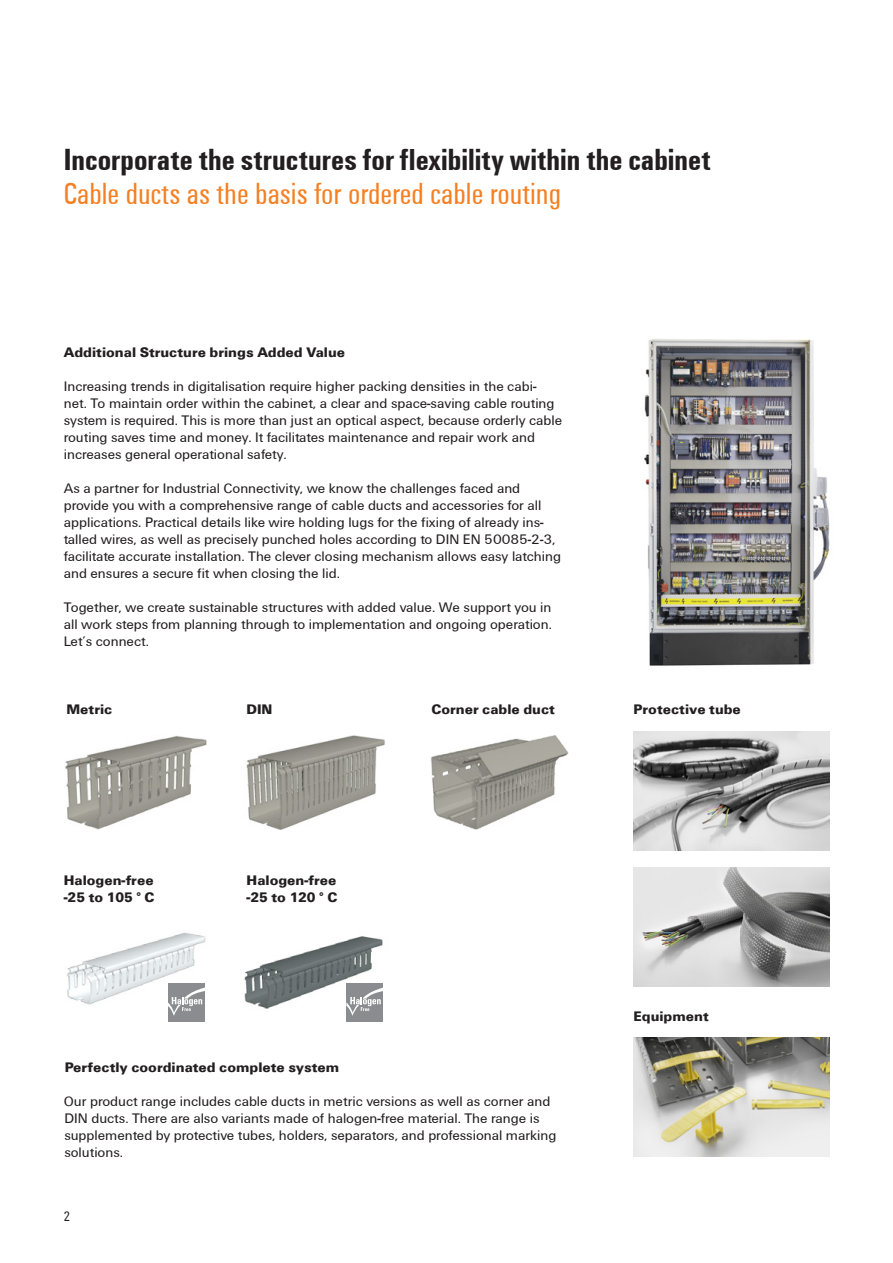
<style>
.page{position:relative;width:893px;height:1263px;background:#fff}
.page>*{position:absolute;margin:0;border:0;box-sizing:border-box;transform-origin:0 0}
.t1{font:700 31.5px "Weidmueller Condensed";color:#231f20}
.t2{font:31.5px "Weidmueller Condensed";color:#f57f21}
.t3{font:14.25px/17px "Weidmueller";color:#231f20}
.t4{font:700 14.25px/17px "Weidmueller";color:#231f20}
.t5{font:14.25px "Weidmueller Condensed";color:#231f20}
</style>
<div class="page">
<img style="left:634px;top:731px;width:195px;height:119px">
<img style="left:634px;top:867px;width:196px;height:119px">
<img style="left:634px;top:1037px;width:195px;height:120px">
<img style="left:644px;top:339px;width:186px;height:327px">
<img style="left:65px;top:736px;width:142px;height:94px">
<img style="left:431px;top:735px;width:138px;height:95px">
<img style="left:246px;top:735px;width:140px;height:95px">
<img style="left:244px;top:936px;width:139px;height:84px">
<img style="left:67px;top:932px;width:139px;height:73px">
<div style="left:168px;top:983px;width:37px;height:39px;background:#8a8c8f"></div>
<svg style="left:168px;top:987px;width:37px;height:29px"></svg>
<div style="left:347px;top:983px;width:36px;height:39px;background:#8a8c8f"></div>
<svg style="left:347px;top:987px;width:36px;height:29px"></svg>
<h1 class="t1" style="left:64px;top:141px;width:648px">Incorporate the structures for flexibility within the cabinet</h1>
<h1 class="t2" style="left:64px;top:175px;width:499px">Cable ducts as the basis for ordered cable routing</h1>
<p class="t4" style="left:64px;top:344px;width:283px">Additional Structure brings Added Value</p>
<p class="t3" style="left:64px;top:378px;width:500px">Increasing trends in digitalisation require higher packing densities in the cabi&shy;net. To maintain order within the cabinet, a clear and space-saving cable routing system is required. This is more than just an optical aspect, because orderly cable routing saves time and money. It facilitates maintenance and repair work and increases general operational safety.</p>
<p class="t3" style="left:64px;top:480px;width:499px">As a partner for Industrial Connectivity, we know the challenges faced and provide you with a comprehensive range of cable ducts and accessories for all applications. Practical details like wire holding lugs for the fixing of already ins&shy;talled wires, as well as precisely punched holes according to DIN EN 50085-2-3, facilitate accurate installation. The clever closing mechanism allows easy latching and ensures a secure fit when closing the lid.</p>
<p class="t3" style="left:64px;top:599px;width:490px;text-align:justify">Together, we create sustainable structures with added value. We support you in all work steps from planning through to implementation and ongoing operation.<br>Let’s connect.</p>
<p class="t4" style="left:66px;top:701px;width:47px">Metric</p>
<p class="t4" style="left:431px;top:701px;width:125px">Corner cable duct</p>
<p class="t4" style="left:246px;top:701px;width:28px">DIN</p>
<p class="t4" style="left:64px;top:871px;width:92px">Halogen-free -25 to 105 ° C</p>
<p class="t4" style="left:247px;top:871px;width:92px">Halogen-free -25 to 120 ° C</p>
<p class="t4" style="left:65px;top:1058px;width:276px">Perfectly coordinated complete system</p>
<p class="t3" style="left:64px;top:1092px;width:494px">Our product range includes cable ducts in metric versions as well as corner and DIN ducts. There are also variants made of halogen-free material. The range is supplemented by protective tubes, holders, separators, and professional marking solutions.</p>
<p class="t5" style="left:64px;top:1208px;width:8px">2</p>
<p class="t4" style="left:634px;top:701px;width:109px">Protective tube</p>
<p class="t4" style="left:634px;top:1007px;width:77px">Equipment</p>
</div>
